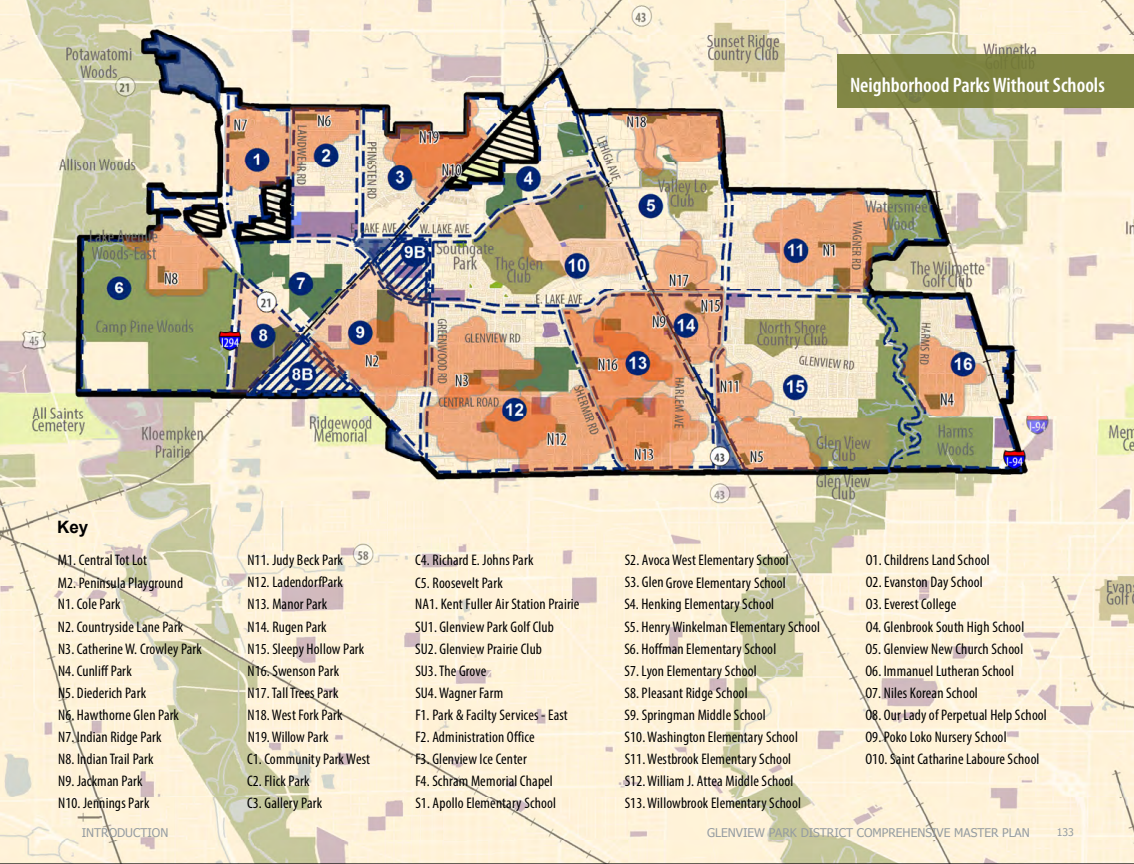
<style>
.page{position:relative;width:1134px;height:864px;background:#fff}
.page>*{position:absolute;margin:0;border:0;box-sizing:border-box;transform-origin:0 0}
.t1{font:600 condensed 21px "Myriad Pro";color:#fff}
.t2{font:700 17.1px "Arial";color:#000}
.t3{font:condensed 15.3px/22px "Myriad Pro";letter-spacing:.01em;color:#000}
.t4{font:12px "Tahoma";color:#959ca1}
.Page_Numbers{font:10.5px "Tahoma";color:#959ca1}
</style>
<div class="page">
<img style="left:0;top:0;width:1134px;height:864px">
<div style="left:837px;top:54px;width:297px;height:54px;background:#828745"></div>
<hr style="left:0;top:54px;width:1px;height:54px;background:#747b35">
<p class="t1" style="left:850px;top:72px;width:256px">Neighborhood Parks Without Schools</p>
<p class="t2" style="left:57px;top:516px;width:32px">Key</p>
<p class="t3" style="left:58px;top:549px;width:145px">M1. Central Tot Lot<br>M2. Peninsula Playground<br>N1. Cole Park<br>N2. Countryside Lane Park<br>N3. Catherine W. Crowley Park<br>N4. Cunliff Park<br>N5. Diederich Park<br>N6. Hawthorne Glen Park<br>N7. Indian Ridge Park<br>N8. Indian Trail Park<br>N9. Jackman Park<br>N10. Jennings Park</p>
<p class="t3" style="left:247px;top:549px;width:125px">N11. Judy Beck Park<br>N12. LadendorfPark<br>N13. Manor Park<br>N14. Rugen Park<br>N15. Sleepy Hollow Park<br>N16. Swenson Park<br>N17. Tall Trees Park<br>N18. West Fork Park<br>N19. Willow Park<br>C1. Community Park West<br>C2. Flick Park<br>C3. Gallery Park</p>
<p class="t3" style="left:415px;top:549px;width:166px">C4. Richard E. Johns Park<br>C5. Roosevelt Park<br>NA1. Kent Fuller Air Station Prairie<br>SU1. Glenview Park Golf Club<br>SU2. Glenview Prairie Club<br>SU3. The Grove<br>SU4. Wagner Farm<br>F1. Park &amp; Facilty Services - East<br>F2. Administration Office<br>F3. Glenview Ice Center<br>F4. Schram Memorial Chapel<br>S1. Apollo Elementary School</p>
<p class="t3" style="left:624px;top:549px;width:197px">S2. Avoca West Elementary School<br>S3. Glen Grove Elementary School<br>S4. Henking Elementary School<br>S5. Henry Winkelman Elementary School<br>S6. Hoffman Elementary School<br>S7. Lyon Elementary School<br>S8. Pleasant Ridge School<br>S9. Springman Middle School<br>S10. Washington Elementary School<br>S11. Westbrook Elementary School<br>S12. William J. Attea Middle School<br>S13. Willowbrook Elementary School</p>
<p class="t3" style="left:865px;top:549px;width:183px">O1. Childrens Land School<br>O2. Evanston Day School<br>O3. Everest College<br>O4. Glenbrook South High School<br>O5. Glenview New Church School<br>O6. Immanuel Lutheran School<br>O7. Niles Korean School<br>O8. Our Lady of Perpetual Help School<br>O9. Poko Loko Nursery School<br>O10. Saint Catharine Laboure School</p>
<p class="t4" style="left:82px;top:825px;width:88px">INTRODUCTION</p>
<p class="t4" style="left:707px;top:825px;width:324px">GLENVIEW PARK DISTRICT COMPREHENSIVE MASTER PLAN</p>
<p class="Page_Numbers" style="left:1057px;top:825px;width:19px">133</p>
</div>
